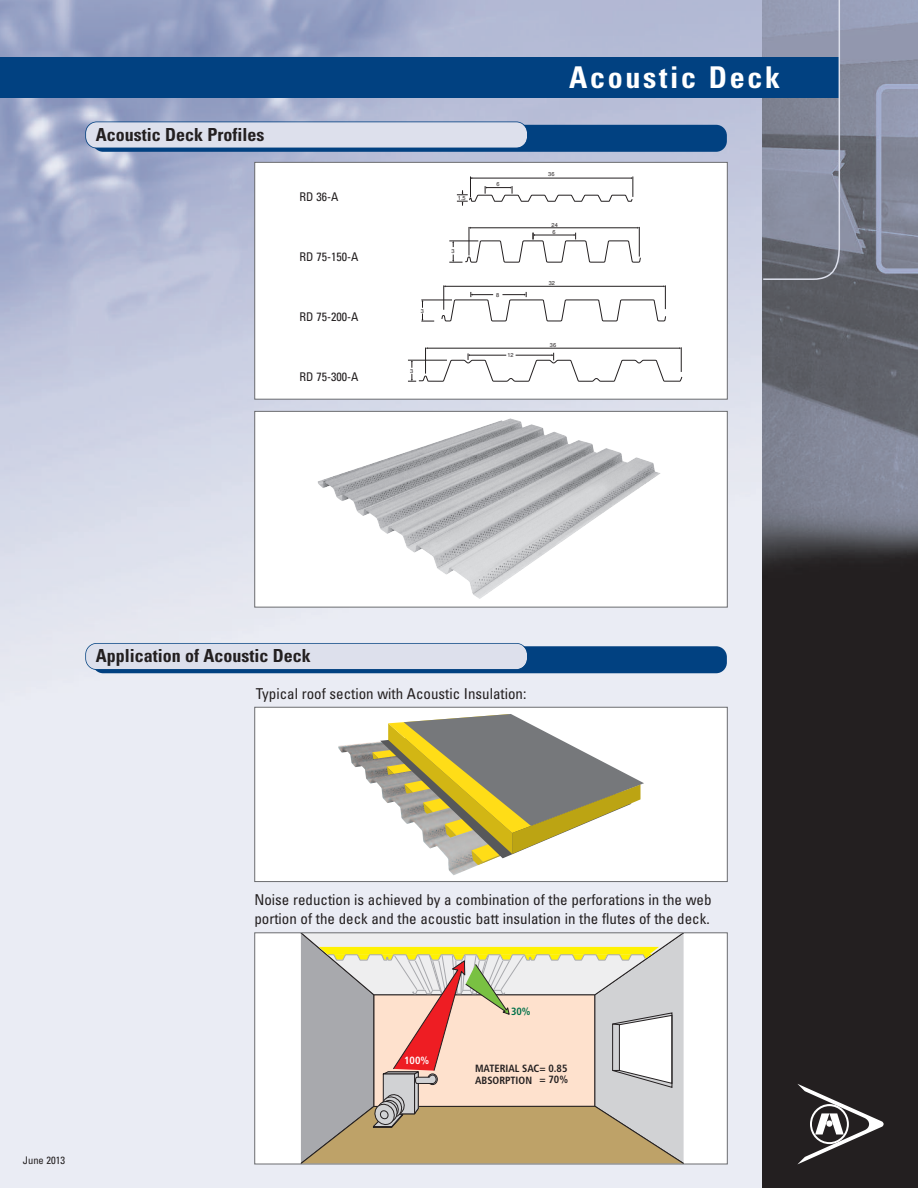
<style>
.page{position:relative;width:918px;height:1188px;background:#fff}
.page>*{position:absolute;margin:0;border:0;box-sizing:border-box;transform-origin:0 0}
.t1{font:700 condensed 30px "Univers";letter-spacing:.09em;color:#fff}
.t2{font:700 condensed 18px "Univers";color:#231f20}
.t3{font:condensed 15px/19.5px "Univers";color:#231f20}
.t4{font:condensed 12px "Univers";color:#231f20}
.t5{font:700 condensed 10.5px/11.6px "Frutiger";color:#231f20;text-align:right}
.t6{font:condensed 10.5px "Univers";color:#231f20}
.t7{font:700 condensed 10.5px "Frutiger";color:#fff}
.t8{font:700 condensed 10.5px "Frutiger";color:#007049}
.t9{font:5.7px "Helvetica";color:#231f20}
</style>
<div class="page">
<img style="left:0;top:0;width:763px;height:1188px">
<img style="left:763px;top:0;width:155px;height:1188px">
<div style="left:0;top:57px;width:839px;height:41px;background:#014181"></div>
<svg style="left:762px;top:0;width:79px;height:281px;background:#727f98"></svg>
<svg style="left:797px;top:1084px;width:87px;height:80px;background:#4b4849"></svg>
<svg style="left:826px;top:1120px;width:7px;height:7px"></svg>
<div style="left:255px;top:163px;width:472px;height:236px;background:#fff"></div>
<div style="left:254px;top:162px;width:474px;height:238px;border:1px solid #6c6d70"></div>
<div style="left:255px;top:412px;width:472px;height:195px;background:#fff"></div>
<div style="left:254px;top:411px;width:474px;height:197px;border:1px solid #6c6d70"></div>
<div style="left:255px;top:708px;width:472px;height:173px;background:#fff"></div>
<div style="left:254px;top:707px;width:474px;height:175px;border:1px solid #6c6d70"></div>
<div style="left:92px;top:646px;width:635px;height:27px;background:#014181;border-radius:11px"></div>
<div style="left:86px;top:644px;width:441px;height:25px;background:#dde0ec;border-radius:11px"></div>
<div style="left:85px;top:643px;width:443px;height:27px;border:2px solid #014181;border-radius:12px"></div>
<div style="left:92px;top:125px;width:635px;height:27px;background:#014181;border-radius:11px"></div>
<div style="left:86px;top:122px;width:441px;height:26px;background:#dde0ec;border-radius:11px"></div>
<div style="left:85px;top:122px;width:443px;height:26px;border:2px solid #014181;border-radius:12px"></div>
<svg style="left:457px;top:177px;width:177px;height:29px"></svg>
<svg style="left:449px;top:227px;width:192px;height:36px"></svg>
<svg style="left:421px;top:314px;width:13px;height:8px"></svg>
<hr style="left:421px;top:300px;width:31px;height:1px;background:#231f20">
<svg style="left:441px;top:285px;width:225px;height:37px"></svg>
<svg style="left:408px;top:347px;width:274px;height:35px"></svg>
<img style="left:318px;top:418px;width:343px;height:181px">
<div style="left:255px;top:933px;width:472px;height:231px;background:#fff"></div>
<svg style="left:301px;top:934px;width:383px;height:228px;background:#d4c3ac"></svg>
<div style="left:254px;top:932px;width:474px;height:232px;border:1px solid #6c6d70"></div>
<img style="left:338px;top:742px;width:140px;height:133px">
<svg style="left:372px;top:714px;width:272px;height:151px"></svg>
<p class="t2" style="left:96px;top:128px;width:170px">Acoustic Deck Profiles</p>
<p class="t4" style="left:300px;top:192px;width:40px">RD 36-A</p>
<p class="t4" style="left:300px;top:252px;width:60px">RD 75-150-A</p>
<p class="t4" style="left:300px;top:312px;width:60px">RD 75-200-A</p>
<p class="t4" style="left:300px;top:372px;width:60px">RD 75-300-A</p>
<p class="t9" style="left:421px;top:307px;width:5px">3</p>
<p class="t9" style="left:410px;top:367px;width:5px">3</p>
<p class="t9" style="left:458px;top:195px;width:9px">1.5</p>
<p class="t9" style="left:452px;top:248px;width:5px">3</p>
<p class="t9" style="left:497px;top:181px;width:5px">6</p>
<p class="t9" style="left:496px;top:291px;width:5px">8</p>
<p class="t9" style="left:507px;top:352px;width:8px">12</p>
<h1 class="t1" style="left:569px;top:67px;width:212px">Acoustic Deck</h1>
<p class="t9" style="left:548px;top:171px;width:8px">36</p>
<p class="t9" style="left:552px;top:221px;width:8px">24</p>
<p class="t9" style="left:553px;top:229px;width:5px">6</p>
<p class="t9" style="left:549px;top:280px;width:8px">32</p>
<p class="t9" style="left:550px;top:342px;width:8px">36</p>
<p class="t2" style="left:96px;top:649px;width:217px">Application of Acoustic Deck</p>
<p class="t3" style="left:256px;top:685px;width:272px">Typical roof section with Acoustic Insulation:</p>
<p class="t6" style="left:23px;top:1157px;width:44px">June 2013</p>
<p class="t3" style="left:254px;top:891px;width:459px">Noise reduction is achieved by a combination of the perforations in the web portion of the deck and the acoustic batt insulation in the flutes of the deck.</p>
<p class="t7" style="left:404px;top:1056px;width:27px">100%</p>
<p class="t8" style="left:511px;top:1007px;width:21px">30%</p>
<p class="t5" style="left:475px;top:1063px;width:94px">MATERIAL SAC= 0.85 = 70%</p>
<p class="t5" style="left:475px;top:1075px;width:58px">ABSORPTION</p>
</div>
